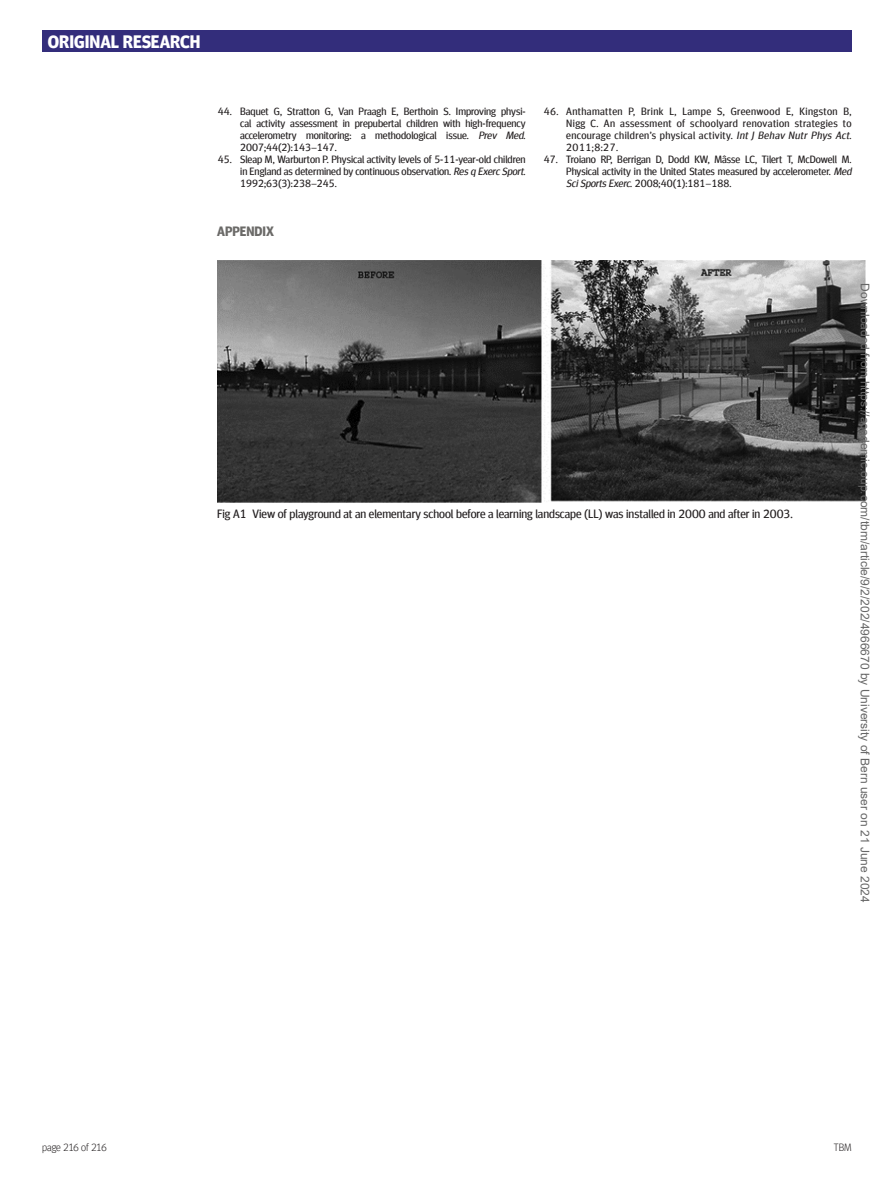
<style>
.page{position:relative;width:894px;height:1186px;background:#fff}
.page>*{position:absolute;margin:0;border:0;box-sizing:border-box;transform-origin:0 0}
.t1{font:700 18px "Meta Headline Offc";color:#fff}
.t2{font:700 13.5px "Meta Headline Offc";color:#6b6a68}
.t3{font:12px "Meta Headline Offc";color:#231f20}
.t4{font:12px "Arial";color:#666}
.t5{font:10.5px/12px "Meta Headline Offc";color:#231f20;text-align:justify}
.t6{font:300 10.5px "Meta Headline Offc";color:#231f20}
.s1{font-style:italic}
</style>
<div class="page">
<div style="left:42px;top:30px;width:809px;height:21px;background:#332d7b"></div>
<img style="left:217px;top:261px;width:648px;height:242px">
<h1 class="t1" style="left:48px;top:31px;width:154px">ORIGINAL RESEARCH</h1>
<p class="t5" style="left:240px;top:105px;width:287px;text-indent:-23px">44. Baquet G, Stratton G, Van Praagh E, Berthoin S. Improving physi&shy;cal activity assessment in prepubertal children with high-frequency accelerometry monitoring: a methodological issue. <span class="s1">Prev Med</span>.<br>2007;44(2):143–147.</p>
<p class="t5" style="left:240px;top:153px;width:287px;text-indent:-23px">45. Sleap M, Warburton P. Physical activity levels of 5-11-year-old children in England as determined by continuous observation. <span class="s1">Res q Exerc Sport</span>.<br>1992;63(3):238–245.</p>
<p class="t2" style="left:217px;top:223px;width:58px">APPENDIX</p>
<p class="t5" style="left:566px;top:105px;width:287px;text-indent:-23px">46. Anthamatten P, Brink L, Lampe S, Greenwood E, Kingston B, Nigg C. An assessment of schoolyard renovation strategies to encourage children’s physical activity. <span class="s1">Int J Behav Nutr Phys Act</span>.<br>2011;8:27.</p>
<p class="t5" style="left:566px;top:153px;width:289px;text-align:left;text-indent:-22px">47. Troiano RP, Berrigan D, Dodd KW, Mâsse LC, Tilert T, McDowell M.<br>Physical activity in the United States measured by accelerometer. <span class="s1">Med<br>SciSports Exerc</span>. 2008;40(1):181–188.</p>
<p class="t3" style="left:217px;top:507px;width:577px">Fig A1 View of playground at an elementary school before a learning landscape (LL) was installed in 2000 and after in 2003.</p>
<p class="t4" style="left:869px;top:283px;width:621px;rotate:90deg">Downloaded from https://academic.oup.com/tbm/article/9/2/202/4966670 by University of Bern user on 21 June 2024</p>
<p class="t6" style="left:42px;top:1141px;width:66px">page 216 of 216</p>
<p class="t6" style="left:833px;top:1141px;width:19px">TBM</p>
</div>
